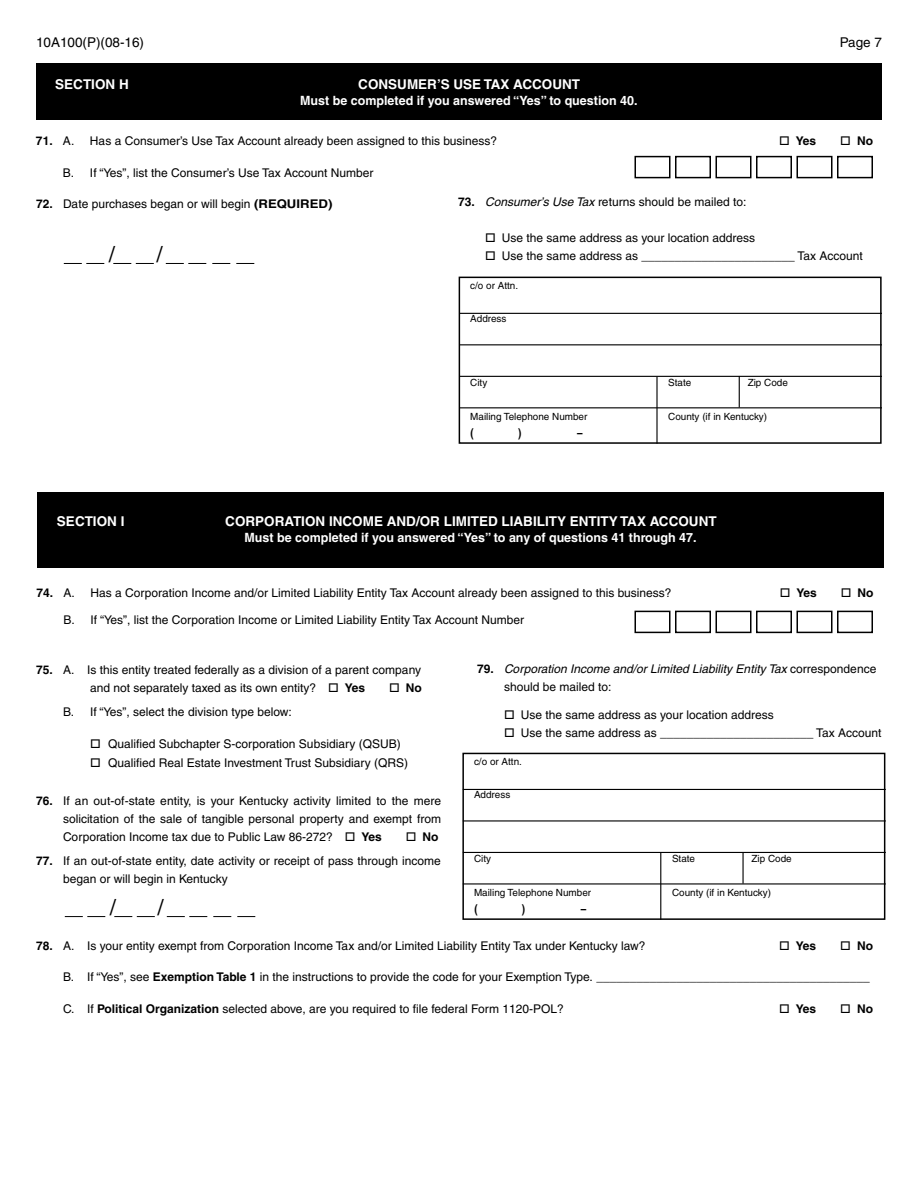
<style>
.page{position:relative;width:918px;height:1188px;background:#fff}
.page>*{position:absolute;margin:0;border:0;box-sizing:border-box;transform-origin:0 0}
.t1{font:22.5px "Univers";color:#000}
.t2{font:700 13.5px "Helvetica";color:#fff}
.t3{font:13.5px "Helvetica";color:#000}
.t4{font:700 12.75px "Helvetica";color:#fff}
.t5{font:12px/18px "Helvetica";color:#000;text-align:center}
.t6{font:italic 12px/18px "Helvetica";color:#000}
.t7{font:700 12px "Helvetica";color:#000}
.t8{font:700 condensed 12px "Helvetica";color:#000}
.t9{font:9.9px "Helvetica";color:#000}
.s1{font-weight:400}
.s2{font-weight:700}
.s3{font-style:italic}
.s4{font-weight:700;font-style:normal}
.s5{font-style:normal}
</style>
<div class="page">
<svg style="left:64px;top:263px;width:40px;height:1px"></svg>
<svg style="left:113px;top:263px;width:41px;height:1px"></svg>
<svg style="left:166px;top:263px;width:40px;height:1px"></svg>
<svg style="left:212px;top:263px;width:18px;height:1px"></svg>
<svg style="left:236px;top:263px;width:18px;height:1px"></svg>
<div style="left:459px;top:277px;width:423px;height:167px;border:2px solid #000"></div>
<hr style="left:459px;top:313px;width:423px;height:1px;background:#000">
<hr style="left:459px;top:344px;width:423px;height:1px;background:#000">
<hr style="left:459px;top:376px;width:423px;height:1px;background:#000">
<hr style="left:459px;top:407px;width:423px;height:1px;background:#000">
<hr style="left:739px;top:376px;width:1px;height:31px;background:#000">
<hr style="left:656px;top:377px;width:2px;height:67px;background:#000">
<div style="left:675px;top:156px;width:36px;height:22px;border:2px solid #000"></div>
<div style="left:634px;top:156px;width:36px;height:22px;border:2px solid #000"></div>
<div style="left:716px;top:156px;width:36px;height:22px;border:2px solid #000"></div>
<div style="left:756px;top:156px;width:36px;height:22px;border:2px solid #000"></div>
<div style="left:796px;top:156px;width:36px;height:22px;border:2px solid #000"></div>
<div style="left:837px;top:156px;width:36px;height:22px;border:2px solid #000"></div>
<div style="left:36px;top:63px;width:846px;height:57px;background:#000"></div>
<svg style="left:65px;top:916px;width:40px;height:1px"></svg>
<svg style="left:114px;top:916px;width:41px;height:1px"></svg>
<svg style="left:167px;top:916px;width:40px;height:1px"></svg>
<svg style="left:213px;top:916px;width:18px;height:1px"></svg>
<svg style="left:237px;top:916px;width:18px;height:1px"></svg>
<div style="left:38px;top:492px;width:846px;height:75px;background:#000"></div>
<div style="left:462px;top:753px;width:423px;height:167px;border:2px solid #000"></div>
<hr style="left:463px;top:789px;width:423px;height:1px;background:#000">
<hr style="left:463px;top:820px;width:423px;height:2px;background:#000">
<hr style="left:463px;top:852px;width:423px;height:1px;background:#000">
<hr style="left:463px;top:883px;width:423px;height:2px;background:#000">
<hr style="left:742px;top:852px;width:2px;height:32px;background:#000">
<hr style="left:660px;top:853px;width:1px;height:67px;background:#000">
<div style="left:634px;top:611px;width:36px;height:22px;border:2px solid #000"></div>
<div style="left:675px;top:611px;width:36px;height:22px;border:2px solid #000"></div>
<div style="left:716px;top:611px;width:36px;height:22px;border:2px solid #000"></div>
<div style="left:756px;top:611px;width:36px;height:22px;border:2px solid #000"></div>
<div style="left:796px;top:611px;width:36px;height:22px;border:2px solid #000"></div>
<div style="left:837px;top:611px;width:36px;height:22px;border:2px solid #000"></div>
<p class="t3" style="left:36px;top:35px;width:110px">10A100(P)(08-16)</p>
<p class="t3" style="left:840px;top:35px;width:44px">Page 7</p>
<p class="t2" style="left:55px;top:76px;width:75px">SECTION H</p>
<p class="t2" style="left:358px;top:76px;width:223px">CONSUMER’S USE TAX ACCOUNT</p>
<p class="t4" style="left:300px;top:93px;width:339px">Must be completed if you answered “Yes” to question 40.</p>
<p class="t7" style="left:36px;top:134px;width:40px">71. <span class="s1">A.</span></p>
<p class="t5" style="left:90px;top:132px;width:409px">Has a Consumer’s Use Tax Account already been assigned to this business?</p>
<p class="t7" style="left:779px;top:134px;width:39px">□ Yes</p>
<p class="t7" style="left:840px;top:134px;width:34px">□ No</p>
<p class="t5" style="left:63px;top:163px;width:312px">B. If “Yes”, list the Consumer’s Use Tax Account Number</p>
<p class="t5" style="left:458px;top:193px;width:290px"><span class="s2">73.</span> <span class="s3">Consumer’s Use Tax</span> returns should be mailed to:</p>
<p class="t5" style="left:485px;top:229px;width:271px">□ Use the same address as your location address</p>
<p class="t5" style="left:485px;top:247px;width:379px">□ Use the same address as _______________________ Tax Account</p>
<p class="t5" style="left:36px;top:195px;width:298px"><span class="s2">72.</span> Date purchases began or will begin <span class="s2">(REQUIRED)</span></p>
<h1 class="t1" style="left:109px;top:241px;width:8px">/</h1>
<h1 class="t1" style="left:156px;top:241px;width:8px">/</h1>
<p class="t9" style="left:470px;top:280px;width:49px">c/o or Attn.</p>
<p class="t9" style="left:470px;top:313px;width:38px">Address</p>
<p class="t9" style="left:470px;top:377px;width:19px">City</p>
<p class="t9" style="left:668px;top:377px;width:25px">State</p>
<p class="t9" style="left:748px;top:377px;width:42px">Zip Code</p>
<p class="t9" style="left:470px;top:410px;width:119px">Mailing Telephone Number</p>
<p class="t9" style="left:668px;top:410px;width:100px">County (if in Kentucky)</p>
<p class="t8" style="left:471px;top:425px;width:5px">(</p>
<p class="t8" style="left:518px;top:425px;width:5px">)</p>
<p class="t8" style="left:577px;top:425px;width:7px">–</p>
<p class="t2" style="left:57px;top:513px;width:69px">SECTION I</p>
<p class="t2" style="left:225px;top:513px;width:493px">CORPORATION INCOME AND/OR LIMITED LIABILITY ENTITY TAX ACCOUNT</p>
<p class="t4" style="left:245px;top:530px;width:454px">Must be completed if you answered “Yes” to any of questions 41 through 47.</p>
<p class="t7" style="left:37px;top:586px;width:40px">74. <span class="s1">A.</span></p>
<p class="t5" style="left:91px;top:584px;width:582px">Has a Corporation Income and/or Limited Liability Entity Tax Account already been assigned to this business?</p>
<p class="t7" style="left:780px;top:586px;width:39px">□ Yes</p>
<p class="t7" style="left:841px;top:586px;width:34px">□ No</p>
<p class="t5" style="left:64px;top:611px;width:462px">B. If “Yes”, list the Corporation Income or Limited Liability Entity Tax Account Number</p>
<p class="t5" style="left:36px;top:661px;width:387px"><span class="s2">75.</span> A. Is this entity treated federally as a division of a parent company and not separately taxed as its own entity? □ <span class="s2">Yes</span></p>
<p class="t6" style="left:504px;top:660px;width:374px;text-indent:-27px"><span class="s4">79.</span> Corporation Income and/or Limited Liability Entity Tax <span class="s5">correspondence should be mailed to:</span></p>
<p class="t5" style="left:504px;top:706px;width:271px">□ Use the same address as your location address</p>
<p class="t5" style="left:504px;top:724px;width:379px">□ Use the same address as _______________________ Tax Account</p>
<p class="t7" style="left:389px;top:681px;width:34px">□ No</p>
<p class="t5" style="left:63px;top:703px;width:230px">B. If “Yes”, select the division type below:</p>
<p class="t5" style="left:90px;top:734px;width:312px">□ Qualified Subchapter S-corporation Subsidiary (QSUB)</p>
<p class="t5" style="left:90px;top:754px;width:320px">□ Qualified Real Estate Investment Trust Subsidiary (QRS)</p>
<p class="t5" style="left:63px;top:791px;width:380px;text-align:justify;text-indent:-27px"><span class="s2">76.</span> If an out-of-state entity, is your Kentucky activity limited to the mere solicitation of the sale of tangible personal property and exempt from Corporation Income tax due to Public Law 86-272? □ <span class="s2">Yes</span></p>
<p class="t9" style="left:474px;top:756px;width:49px">c/o or Attn.</p>
<p class="t9" style="left:474px;top:789px;width:38px">Address</p>
<p class="t7" style="left:406px;top:829px;width:34px">□ No</p>
<p class="t5" style="left:63px;top:851px;width:379px;text-align:left;text-indent:-27px"><span class="s2">77.</span> If an out-of-state entity, date activity or receipt of pass through income began or will begin in Kentucky</p>
<p class="t9" style="left:474px;top:853px;width:19px">City</p>
<p class="t9" style="left:672px;top:853px;width:25px">State</p>
<p class="t9" style="left:752px;top:853px;width:42px">Zip Code</p>
<p class="t9" style="left:474px;top:886px;width:119px">Mailing Telephone Number</p>
<p class="t9" style="left:672px;top:886px;width:100px">County (if in Kentucky)</p>
<p class="t8" style="left:474px;top:901px;width:5px">(</p>
<p class="t8" style="left:522px;top:901px;width:5px">)</p>
<p class="t8" style="left:581px;top:901px;width:7px">–</p>
<h1 class="t1" style="left:110px;top:894px;width:8px">/</h1>
<h1 class="t1" style="left:157px;top:894px;width:8px">/</h1>
<p class="t5" style="left:36px;top:936px;width:611px"><span class="s2">78.</span> A. Is your entity exempt from Corporation Income Tax and/or Limited Liability Entity Tax under Kentucky law?</p>
<p class="t7" style="left:779px;top:938px;width:39px">□ Yes</p>
<p class="t7" style="left:840px;top:938px;width:34px">□ No</p>
<p class="t5" style="left:63px;top:968px;width:808px">B. If “Yes”, see <span class="s2">Exemption Table 1</span> in the instructions to provide the code for your Exemption Type. _________________________________________</p>
<p class="t5" style="left:63px;top:999px;width:502px">C. If <span class="s2">Political Organization</span> selected above, are you required to file federal Form 1120-POL?</p>
<p class="t7" style="left:779px;top:1001px;width:39px">□ Yes</p>
<p class="t7" style="left:840px;top:1001px;width:34px">□ No</p>
</div>
